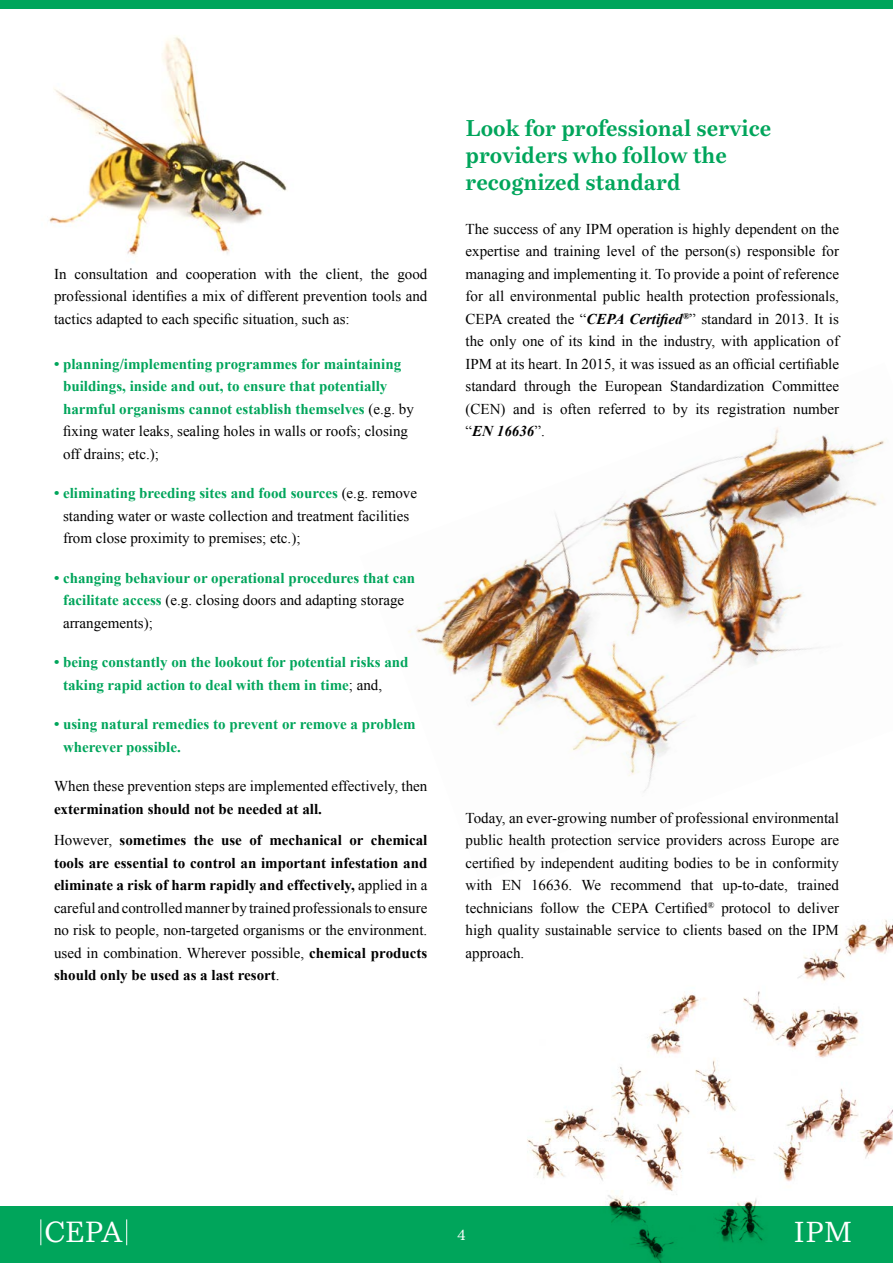
<style>
.page{position:relative;width:893px;height:1263px;background:#fff}
.page>*{position:absolute;margin:0;border:0;box-sizing:border-box;transform-origin:0 0}
.t1{font:28.8px "Bressay";color:#fff}
.t2{font:28.5px "Bressay";color:#fff}
.t3{font:700 22.5px/27px "Bressay";color:#00a55b}
.List_Paragraph{font:15px/22.5px "Times New Roman";color:#000;text-align:justify}
.List_Paragraph-2{font:700 15px/22.5px "Times New Roman";color:#00a55b}
.t4{font:700 15px/22.5px "Times New Roman";color:#000;text-align:justify}
.t5{font:15px "Bressay";color:#fff}
.s1{font-weight:400;color:#000}
.s2{font-weight:700;color:#00a55b}
.s3{font-weight:700}
.s4{font-weight:400}
.s5{font-weight:700;font-style:italic}
</style>
<div class="page">
<img style="left:527px;top:919px;width:366px;height:272px">
<img style="left:49px;top:36px;width:238px;height:220px">
<img style="left:408px;top:427px;width:477px;height:364px">
<div style="left:0;top:0;width:893px;height:9px;background:#00a55b"></div>
<div style="left:0;top:1206px;width:893px;height:57px;background:#00a55b"></div>
<svg style="left:126px;top:1219px;width:1px;height:26px"></svg>
<svg style="left:40px;top:1219px;width:1px;height:26px"></svg>
<img style="left:608px;top:1191px;width:156px;height:72px">
<p class="List_Paragraph" style="left:54px;top:262px;width:375px">In consultation and cooperation with the client, the good professional identifies a mix of different prevention tools and tactics adapted to each specific situation, such as:</p>
<p class="List_Paragraph-2" style="left:63px;top:352px;width:352px;text-indent:-9px">• planning/implementing programmes for maintaining buildings, inside and out, to ensure that potentially harmful organisms cannot establish themselves <span class="s1">(e.g. by fixing water leaks, sealing holes in walls or roofs; closing off drains; etc.);</span></p>
<p class="List_Paragraph" style="left:63px;top:482px;width:356px;text-align:left;text-indent:-9px"><span class="s2">• eliminating breeding sites and food sources</span> (e.g. remove standing water or waste collection and treatment facilities from close proximity to premises; etc.);</p>
<p class="List_Paragraph-2" style="left:63px;top:566px;width:354px;text-indent:-9px">• changing behaviour or operational procedures that can facilitate access <span class="s1">(e.g. closing doors and adapting storage arrangements);</span></p>
<p class="List_Paragraph-2" style="left:63px;top:651px;width:347px;text-indent:-9px">• being constantly on the lookout for potential risks and taking rapid action to deal with them in time<span class="s1">; and,</span></p>
<p class="List_Paragraph-2" style="left:63px;top:713px;width:354px;text-indent:-9px">• using natural remedies to prevent or remove a problem wherever possible.</p>
<p class="List_Paragraph" style="left:54px;top:775px;width:375px">When these prevention steps are implemented effectively, then <span class="s3">extermination should not be needed at all.</span></p>
<p class="t4" style="left:54px;top:829px;width:375px"><span class="s4">However,</span> sometimes the use of mechanical or chemical tools are essential to control an important infestation and eliminate a risk of harm rapidly and effectively, <span class="s4">applied in a careful and controlled manner by trained professionals to ensure no risk to people, non-targeted organisms or the environment. used in combination. Wherever possible,</span> chemical products should only be used as a last resort<span class="s4">.</span></p>
<p class="t3" style="left:466px;top:114px;width:307px">Look for professional service providers who follow the recognized standard</p>
<p class="List_Paragraph" style="left:466px;top:217px;width:375px">The success of any IPM operation is highly dependent on the expertise and training level of the person(s) responsible for managing and implementing it. To provide a point of reference for all environmental public health protection professionals, CEPA created the “<span class="s5">CEPA Certified</span><sup>®</sup>” standard in 2013. It is the only one of its kind in the industry, with application of IPM at its heart. In 2015, it was issued as an official certifiable standard through the European Standardization Committee (CEN) and is often referred to by its registration number “<span class="s5">EN 16636</span>”.</p>
<p class="List_Paragraph" style="left:466px;top:806px;width:375px">Today, an ever-growing number of professional environmental public health protection service providers across Europe are certified by independent auditing bodies to be in conformity with EN 16636. We recommend that up-to-date, trained technicians follow the CEPA Certified<sup>®</sup> protocol to deliver high quality sustainable service to clients based on the IPM approach.</p>
<p class="t1" style="left:44px;top:1214px;width:79px">CEPA</p>
<p class="t5" style="left:457px;top:1226px;width:10px">4</p>
<p class="t2" style="left:793px;top:1214px;width:61px">IPM</p>
</div>
